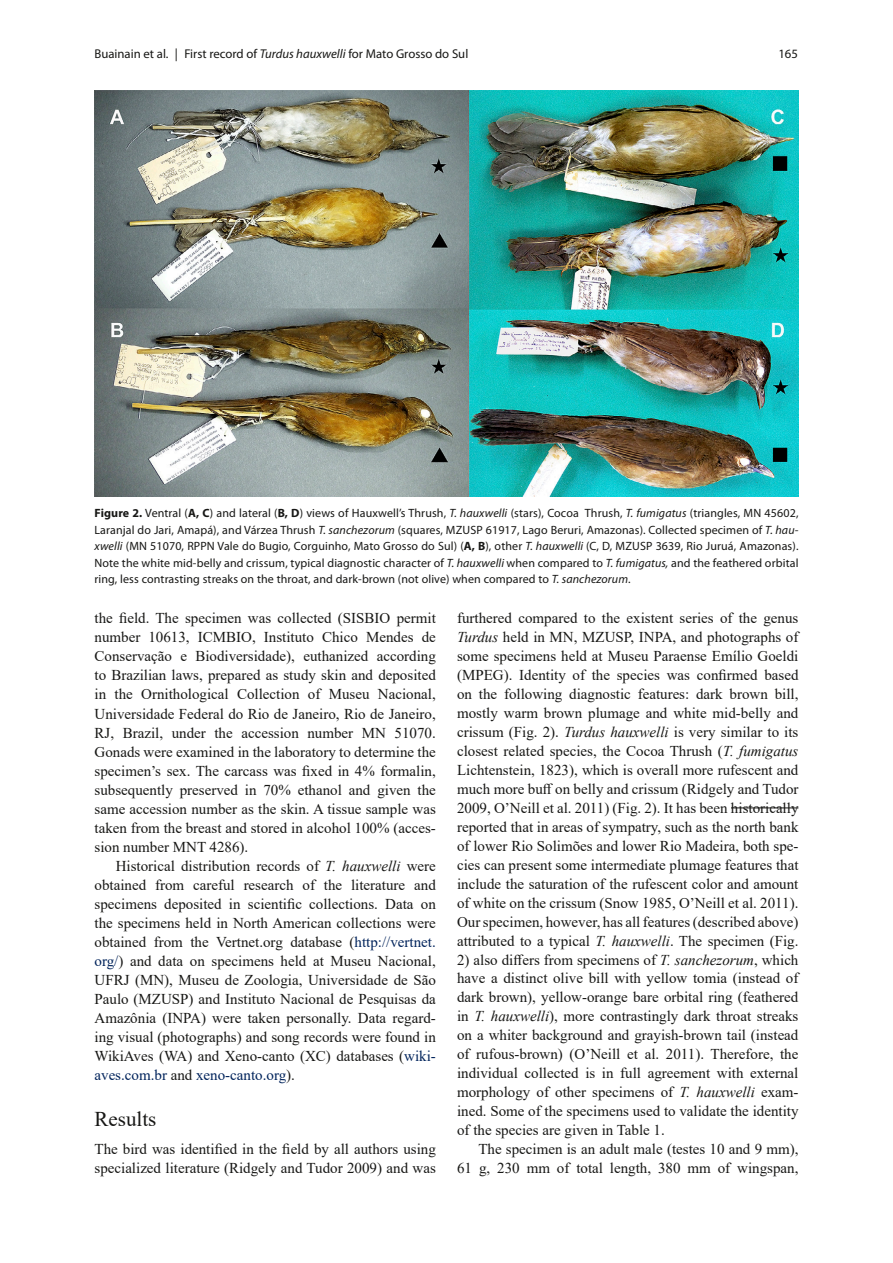
<style>
.page{position:relative;width:893px;height:1263px;background:#fff}
.page>*{position:absolute;margin:0;border:0;box-sizing:border-box;transform-origin:0 0}
.N_Head{font:21px "Times New Roman";color:#171715}
.N_body_nind{font:15px/18.9px "Times New Roman";color:#171715;text-align:justify}
.N_body_i{font:15px/19px "Times New Roman";color:#171715;text-align:justify}
.Running_Title{font:12.75px "Myriad Pro";color:#171715}
.CAPTIONS{font:12px/16.5px "Myriad Pro";letter-spacing:.01em;color:#171715;text-align:justify}
.s1{font-style:italic}
.s2{font-weight:700}
.s3{color:#00235b}
</style>
<div class="page">
<hr style="left:731px;top:807px;width:67px;height:1px;background:#171715">
<img style="left:94px;top:90px;width:704px;height:406px">
<p class="Running_Title" style="left:94px;top:46px;width:375px">Buainain et al. | First record of <span class="s1">Turdus hauxwelli</span> for Mato Grosso do Sul</p>
<p class="Running_Title" style="left:778px;top:46px;width:21px">165</p>
<p class="CAPTIONS" style="left:94px;top:505px;width:705px"><span class="s2">Figure 2.</span> Ventral (<span class="s2">A, C</span>) and lateral (<span class="s2">B, D</span>) views of Hauxwell’s Thrush, <span class="s1">T. hauxwelli</span> (stars), Cocoa Thrush, <span class="s1">T. fumigatus</span> (triangles, MN 45602, Laranjal do Jari, Amapá), and Várzea Thrush <span class="s1">T. sanchezorum</span> (squares, MZUSP 61917, Lago Beruri, Amazonas). Collected specimen of <span class="s1">T. hau&shy;xwelli</span> (MN 51070, RPPN Vale do Bugio, Corguinho, Mato Grosso do Sul) (<span class="s2">A, B</span>), other <span class="s1">T. hauxwelli</span> (C, D, MZUSP 3639, Rio Juruá, Amazonas).<br>Note the white mid-belly and crissum, typical diagnostic character of <span class="s1">T. hauxwelli</span> when compared to <span class="s1">T. fumigatus,</span> and the feathered orbital ring, less contrasting streaks on the throat, and dark-brown (not olive) when compared to <span class="s1">T. sanchezorum</span>.</p>
<p class="N_body_i" style="left:94px;top:608px;width:343px">the field. The specimen was collected (SISBIO permit number 10613, ICMBIO, Instituto Chico Mendes de Conservação e Biodiversidade), euthanized according to Brazilian laws, prepared as study skin and deposited in the Ornithological Collection of Museu Nacional, Universidade Federal do Rio de Janeiro, Rio de Janeiro, RJ, Brazil, under the accession number MN 51070.<br>Gonads were examined in the laboratory to determine the specimen’s sex. The carcass was fixed in 4% formalin, subsequently preserved in 70% ethanol and given the same accession number as the skin. A tissue sample was taken from the breast and stored in alcohol 100% (acces&shy;sion number MNT 4286).</p>
<p class="N_body_i" style="left:94px;top:856px;width:343px;text-indent:21px">Historical distribution records of <span class="s1">T. hauxwelli</span> were obtained from careful research of the literature and specimens deposited in scientific collections. Data on the specimens held in North American collections were obtained from the Vertnet.org database (<span class="s3">http://vertnet. org/</span>) and data on specimens held at Museu Nacional, UFRJ (MN), Museu de Zoologia, Universidade de São Paulo (MZUSP) and Instituto Nacional de Pesquisas da Amazônia (INPA) were taken personally. Data regard&shy;ing visual (photographs) and song records were found in WikiAves (WA) and Xeno-canto (XC) databases (<span class="s3">wiki&shy;aves.com.br</span> and <span class="s3">xeno-canto.org</span>).</p>
<p class="N_Head" style="left:94px;top:1104px;width:63px">Results</p>
<p class="N_body_nind" style="left:94px;top:1139px;width:343px">The bird was identified in the field by all authors using specialized literature (Ridgely and Tudor 2009) and was</p>
<p class="N_body_nind" style="left:457px;top:608px;width:343px">furthered compared to the existent series of the genus <span class="s1">Turdus</span> held in MN, MZUSP, INPA, and photographs of some specimens held at Museu Paraense Emílio Goeldi (MPEG). Identity of the species was confirmed based on the following diagnostic features: dark brown bill, mostly warm brown plumage and white mid-belly and crissum (Fig. 2). <span class="s1">Turdus hauxwelli</span> is very similar to its closest related species, the Cocoa Thrush (<span class="s1">T. fumigatus </span>Lichtenstein, 1823), which is overall more rufescent and much more buff on belly and crissum (Ridgely and Tudor 2009, O’Neill et al. 2011) (Fig. 2). It has been historically reported that in areas of sympatry, such as the north bank of lower Rio Solimões and lower Rio Madeira, both spe&shy;cies can present some intermediate plumage features that include the saturation of the rufescent color and amount of white on the crissum (Snow 1985, O’Neill et al. 2011).<br>Our specimen, however, has all features (described above) attributed to a typical <span class="s1">T. hauxwelli</span>. The specimen (Fig.</p>
<p class="N_body_nind" style="left:457px;top:949px;width:343px">2) also differs from specimens of <span class="s1">T. sanchezorum</span>, which have a distinct olive bill with yellow tomia (instead of dark brown), yellow-orange bare orbital ring (feathered in <span class="s1">T. hauxwelli</span>), more contrastingly dark throat streaks on a whiter background and grayish-brown tail (instead of rufous-brown) (O’Neill et al. 2011). Therefore, the individual collected is in full agreement with external morphology of other specimens of <span class="s1">T. hauxwelli</span> exam&shy;ined. Some of the specimens used to validate the identity of the species are given in Table 1.</p>
<p class="N_body_i" style="left:457px;top:1139px;width:343px;text-align:right">The specimen is an adult male (testes 10 and 9 mm),<br>61 g, 230 mm of total length, 380 mm of wingspan,</p>
</div>
